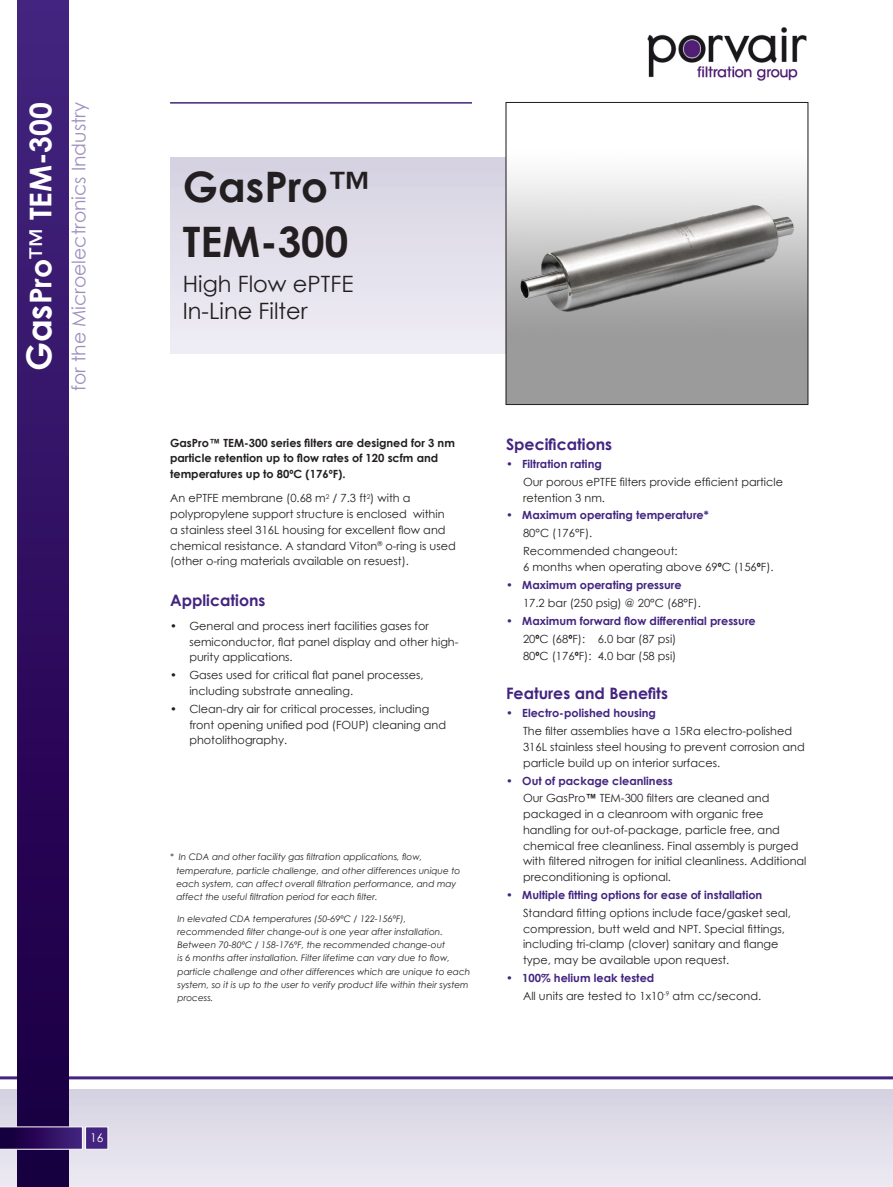
<style>
.page{position:relative;width:893px;height:1187px;background:#fff}
.page>*{position:absolute;margin:0;border:0;box-sizing:border-box;transform-origin:0 0}
.Product_Name{font:700 42px "Century Gothic";color:#231f20}
.t1{font:700 30px "Century Gothic";color:#fff}
.t2{font:22.5px/27px "Century Gothic";color:#231f20}
.t3{font:18.75px "Century Gothic";color:#9e90be}
.Bulleted_Body_Text{font:700 15.75px "Century Gothic";color:#432480}
.Sub_Header{font:700 15.75px "Century Gothic";color:#432480}
.t4{font:12px "Century Gothic";color:#fff}
.Bulleted_Body_Text-2{font:11.25px/15.8px "Century Gothic";color:#231f20}
.Body_Text{font:11.25px/15.8px "Century Gothic";color:#231f20}
.Bulleted_Body_Text-3{font:700 11.25px "Century Gothic";color:#432480}
.Body_Text-2{font:700 11.25px/15.8px "Century Gothic";color:#231f20}
.Footnote{font:italic 9px/13.2px "Century Gothic";color:#231f20}
.s1{font-size:34.5px}
.s2{font-weight:400}
.s3{font-family:"Arial"}
.s4{font-weight:700}
.s5{font-family:"Arial";font-weight:700}
</style>
<div class="page">
<div style="left:0;top:1089px;width:893px;height:97px;background:linear-gradient(to right,#dfdce8,#e1dfea)"></div>
<div style="left:170px;top:157px;width:574px;height:196px;background:linear-gradient(to bottom,#d5d2e1,#efedf5)"></div>
<hr style="left:0;top:1076px;width:893px;height:3px;background:#432480">
<hr style="left:170px;top:102px;width:302px;height:2px;background:#432480">
<img style="left:508px;top:157px;width:298px;height:246px">
<div style="left:506px;top:102px;width:302px;height:303px;border:1px solid #231f20"></div>
<div style="left:17px;top:0;width:51px;height:1186px;background:linear-gradient(to bottom,#442480,#190040)"></div>
<img style="left:647px;top:27px;width:160px;height:54px">
<svg style="left:0;top:1126px;width:108px;height:23px;background:#432871"></svg>
<p class="t1" style="left:18px;top:371px;width:271px;rotate:-90deg"><span class="s1">Gas</span>Pro<span class="s2">™</span> TEM-300</p>
<p class="t3" style="left:66px;top:391px;width:290px;rotate:-90deg">for the Microelectronics Industry</p>
<p class="t4" style="left:90px;top:1129px;width:15px">16</p>
<p class="Product_Name" style="left:183px;top:154px;width:189px">GasPro™</p>
<p class="Product_Name" style="left:183px;top:209px;width:167px">TEM-300</p>
<p class="t2" style="left:183px;top:270px;width:172px">High Flow ePTFE<br>In-Line Filter</p>
<p class="Body_Text-2" style="left:170px;top:434px;width:286px">GasPro<span class="s3">™</span> TEM-300 series filters are designed for 3 nm particle retention up to flow rates of 120 scfm and temperatures up to 80ºC (176ºF).</p>
<p class="Body_Text" style="left:170px;top:490px;width:287px">An ePTFE membrane (0.68 m<sup>2</sup> / 7.3 ft<sup>2</sup>) with a polypropylene support structure is enclosed within<br>a stainless steel 316L housing for excellent flow and chemical resistance. A standard Viton<sup>®</sup> o-ring is used (other o-ring materials available on resuest).</p>
<p class="Sub_Header" style="left:170px;top:588px;width:97px">Applications</p>
<p class="Bulleted_Body_Text-2" style="left:189px;top:617px;width:271px;text-indent:-19px">• General and process inert facilities gases for semiconductor, flat panel display and other high&shy;purity applications.</p>
<p class="Bulleted_Body_Text-2" style="left:189px;top:667px;width:236px;text-indent:-19px">• Gases used for critical flat panel processes, including substrate annealing.</p>
<p class="Body_Text" style="left:189px;top:700px;width:258px;text-indent:-19px">• Clean-dry air for critical processes, including front opening unified pod (FOUP) cleaning and photolithography.</p>
<p class="Footnote" style="left:176px;top:850px;width:285px;text-indent:-6px">* In CDA and other facility gas filtration applications, flow, temperature, particle challenge, and other differences unique to each system, can affect overall filtration performance, and may affect the useful filtration period for each filter.</p>
<p class="Footnote" style="left:178px;top:911px;width:294px">In elevated CDA temperatures (50-69ºC / 122-156ºF), recommended filter change-out is one year after installation.<br>Between 70-80ºC / 158-176ºF, the recommended change-out<br>is 6 months after installation. Filter lifetime can vary due to flow, particle challenge and other differences which are unique to each system, so it is up to the user to verify product life within their system process.</p>
<p class="Bulleted_Body_Text" style="left:506px;top:432px;width:108px">Specifications</p>
<p class="Bulleted_Body_Text-3" style="left:506px;top:455px;width:97px"><span class="s2">•</span> Filtration rating</p>
<p class="Bulleted_Body_Text-2" style="left:523px;top:473px;width:261px">Our porous ePTFE filters provide efficient particle retention 3 nm.</p>
<p class="Bulleted_Body_Text-3" style="left:506px;top:507px;width:204px"><span class="s2">•</span> Maximum operating temperature*</p>
<p class="Bulleted_Body_Text-2" style="left:523px;top:525px;width:71px">80°C (176°F).</p>
<p class="Bulleted_Body_Text-2" style="left:523px;top:543px;width:252px">Recommended changeout:<br>6 months when operating above 69<span class="s4">º</span>C (156<span class="s4">º</span>F).</p>
<p class="Bulleted_Body_Text-3" style="left:506px;top:576px;width:177px"><span class="s2">•</span> Maximum operating pressure</p>
<p class="Bulleted_Body_Text-2" style="left:523px;top:594px;width:179px">17.2 bar (250 psig) @ 20°C (68°F).</p>
<p class="Bulleted_Body_Text-3" style="left:506px;top:612px;width:251px"><span class="s2">•</span> Maximum forward flow differential pressure</p>
<p class="Bulleted_Body_Text-2" style="left:523px;top:630px;width:155px">20<span class="s4">º</span>C (68<span class="s4">º</span>F): 6.0 bar (87 psi)</p>
<p class="Bulleted_Body_Text-2" style="left:523px;top:648px;width:155px">80<span class="s4">º</span>C (176<span class="s4">º</span>F): 4.0 bar (58 psi)</p>
<p class="Bulleted_Body_Text" style="left:506px;top:681px;width:163px">Features and Benefits</p>
<p class="Bulleted_Body_Text-3" style="left:506px;top:704px;width:152px"><span class="s2">•</span> Electro-polished housing</p>
<p class="Bulleted_Body_Text-2" style="left:523px;top:723px;width:283px">The filter assemblies have a 15Ra electro-polished<br>316L stainless steel housing to prevent corrosion and particle build up on interior surfaces.</p>
<p class="Bulleted_Body_Text-3" style="left:506px;top:771px;width:168px">• Out of package cleanliness</p>
<p class="Bulleted_Body_Text-2" style="left:523px;top:790px;width:285px">Our GasPro<span class="s5">™</span> TEM-300 filters are cleaned and packaged in a cleanroom with organic free handling for out-of-package, particle free, and chemical free cleanliness. Final assembly is purged with filtered nitrogen for initial cleanliness. Additional preconditioning is optional.</p>
<p class="Bulleted_Body_Text-3" style="left:506px;top:886px;width:258px">• Multiple fitting options for ease of installation</p>
<p class="Bulleted_Body_Text-2" style="left:523px;top:904px;width:269px">Standard fitting options include face/gasket seal, compression, butt weld and NPT. Special fittings, including tri-clamp (clover) sanitary and flange type, may be available upon request.</p>
<p class="Bulleted_Body_Text-3" style="left:506px;top:969px;width:150px">• 100% helium leak tested</p>
<p class="Bulleted_Body_Text-2" style="left:523px;top:987px;width:240px">All units are tested to 1x10<sup>-9</sup> atm cc/second.</p>
</div>
